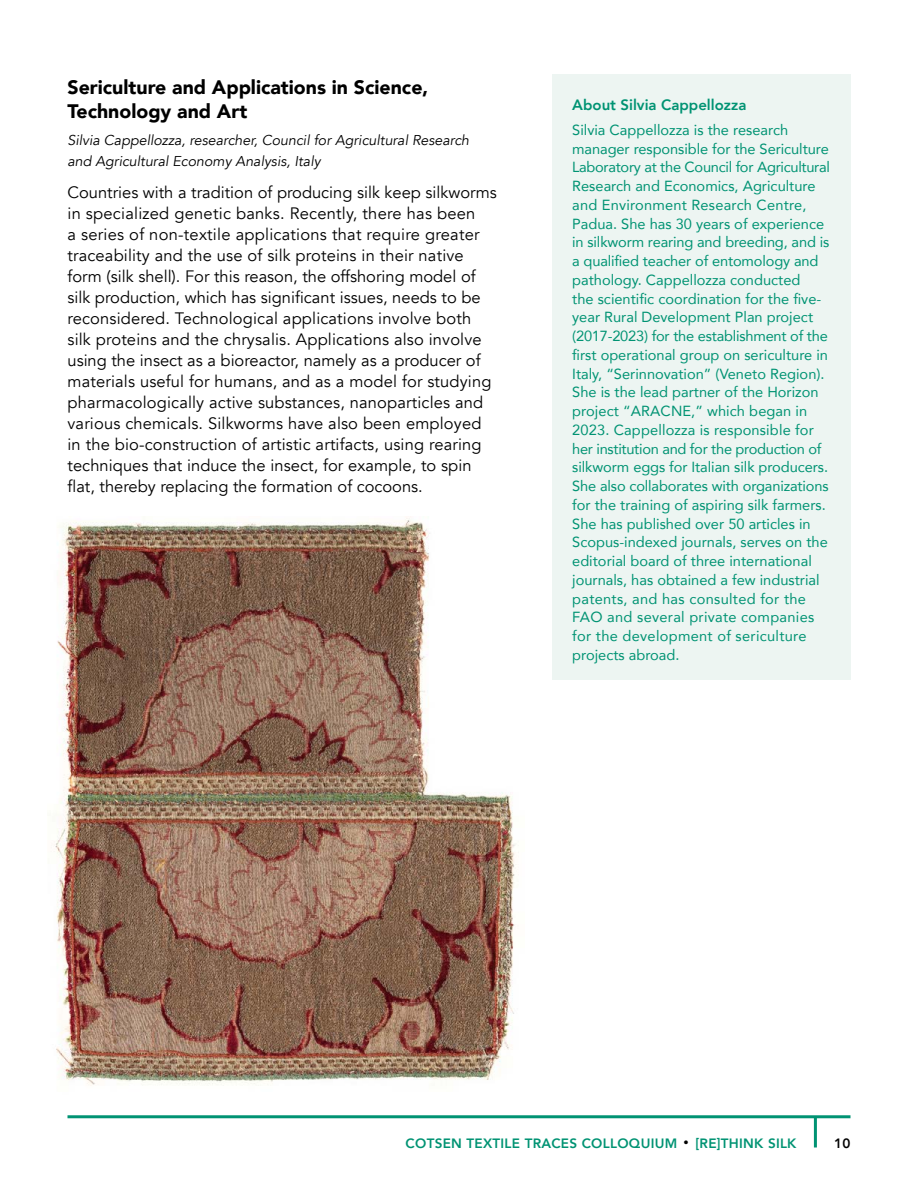
<style>
.page{position:relative;width:918px;height:1188px;background:#fff}
.page>*{position:absolute;margin:0;border:0;box-sizing:border-box;transform-origin:0 0}
.t1{font:900 19.5px/24.8px "Avenir";color:#000}
.t2{font:16.5px/21px "Avenir";letter-spacing:.01em;color:#000}
.t3{font:800 15px "Avenir";color:#009373}
.t4{font:14.7px/18.8px "Avenir";color:#009373}
.t5{font:italic 14.25px/21px "Avenir";color:#000}
.t6{font:800 13.5px "Avenir";letter-spacing:.02em;color:#009373}
.t7{font:800 13.5px "Avenir";color:#000}
.s1{font-weight:300;font-size:10.5px;color:#000}
</style>
<div class="page">
<div style="left:552px;top:74px;width:298px;height:606px;background:#edf5f2"></div>
<img style="left:54px;top:516px;width:465px;height:570px">
<hr style="left:814px;top:1117px;width:3px;height:31px;background:#009373">
<hr style="left:68px;top:1115px;width:782px;height:3px;background:#009373">
<h1 class="t1" style="left:68px;top:74px;width:362px">Sericulture and Applications in Science,<br>Technology and Art</h1>
<p class="t5" style="left:68px;top:130px;width:403px">Silvia Cappellozza, researcher, Council for Agricultural Research and Agricultural Economy Analysis, Italy</p>
<p class="t2" style="left:68px;top:182px;width:431px">Countries with a tradition of producing silk keep silkworms in specialized genetic banks. Recently, there has been<br>a series of non-textile applications that require greater traceability and the use of silk proteins in their native form (silk shell). For this reason, the offshoring model of silk production, which has significant issues, needs to be reconsidered. Technological applications involve both silk proteins and the chrysalis. Applications also involve using the insect as a bioreactor, namely as a producer of materials useful for humans, and as a model for studying pharmacologically active substances, nanoparticles and various chemicals. Silkworms have also been employed in the bio-construction of artistic artifacts, using rearing techniques that induce the insect, for example, to spin flat, thereby replacing the formation of cocoons.</p>
<p class="t3" style="left:572px;top:93px;width:176px">About Silvia Cappellozza</p>
<p class="t4" style="left:572px;top:120px;width:259px">Silvia Cappellozza is the research manager responsible for the Sericulture Laboratory at the Council for Agricultural Research and Economics, Agriculture and Environment Research Centre, Padua. She has 30 years of experience in silkworm rearing and breeding, and is a qualified teacher of entomology and pathology. Cappellozza conducted<br>the scientific coordination for the five&shy;year Rural Development Plan project (2017-2023) for the establishment of the first operational group on sericulture in Italy, “Serinnovation” (Veneto Region).<br>She is the lead partner of the Horizon project “ARACNE,” which began in 2023. Cappellozza is responsible for her institution and for the production of silkworm eggs for Italian silk producers.<br>She also collaborates with organizations for the training of aspiring silk farmers.<br>She has published over 50 articles in Scopus-indexed journals, serves on the editorial board of three international journals, has obtained a few industrial patents, and has consulted for the FAO and several private companies for the development of sericulture projects abroad.</p>
<p class="t6" style="left:406px;top:1132px;width:392px">COTSEN TEXTILE TRACES COLLOQUIUM <span class="s1">•</span> [RE]THINK SILK</p>
<p class="t7" style="left:834px;top:1132px;width:18px">10</p>
</div>
